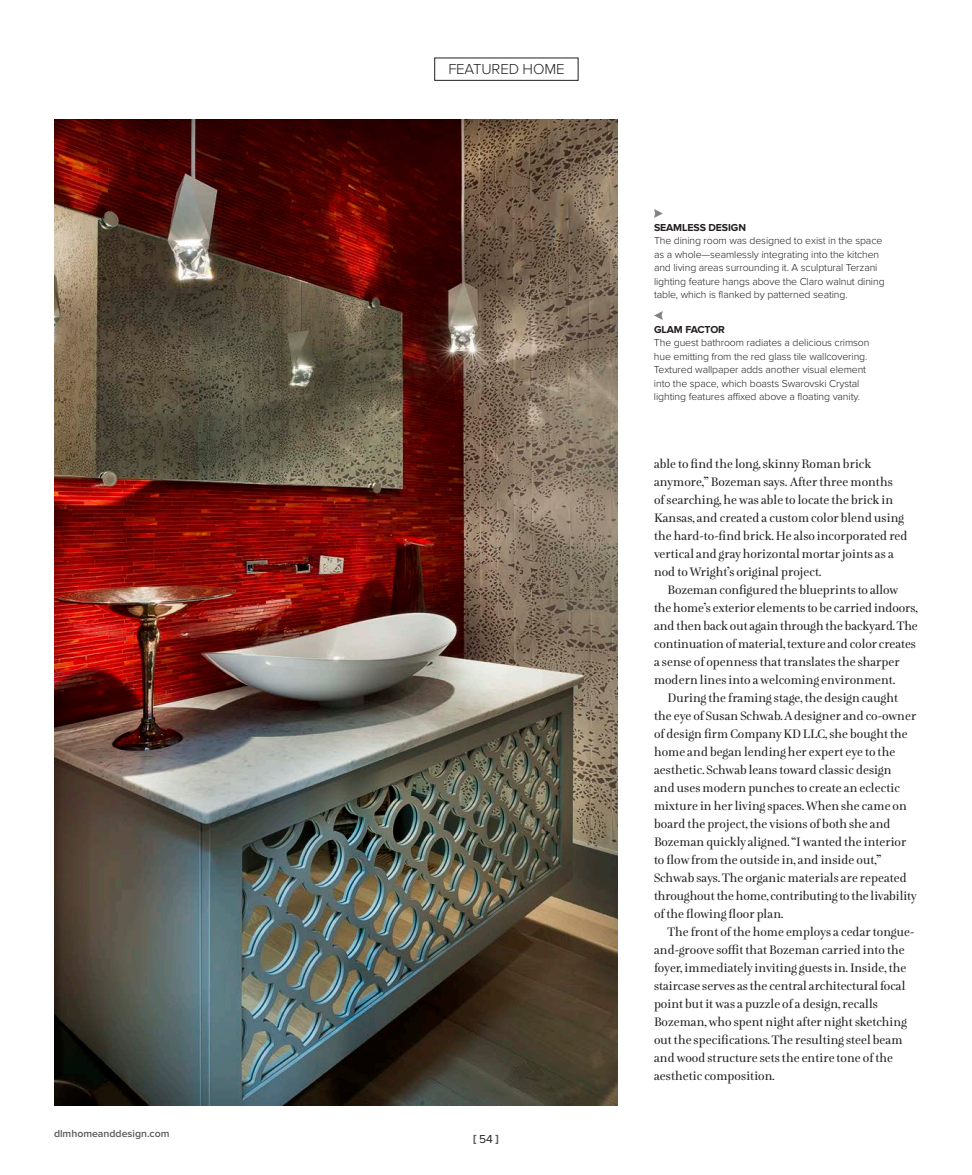
<style>
.page{position:relative;width:972px;height:1175px;background:#fff}
.page>*{position:absolute;margin:0;border:0;box-sizing:border-box;transform-origin:0 0}
.subhead{font:300 15px "Proxima Nova";letter-spacing:-.01em;color:#231f20}
.Featured_Home_BC{font:13.5px/18px "Lavigne Display";color:#231f20}
.Featured_Home_Float{font:300 10.5px/13.5px "Proxima Nova";letter-spacing:-.01em;color:#231f20}
.t1{font:600 10.5px "Proxima Nova";color:#57585a}
.t2{font:900 10.5px "Proxima Nova A";color:#57585a}
.s1{font-weight:400;font-size:12px;color:#231f20}
.s2{font-weight:700}
</style>
<div class="page">
<div style="left:434px;top:58px;width:144px;height:23px;border:1px solid #231f20"></div>
<img style="left:54px;top:119px;width:564px;height:986px">
<svg style="left:654px;top:311px;width:9px;height:9px"></svg>
<svg style="left:654px;top:209px;width:9px;height:9px"></svg>
<p class="t1" style="left:54px;top:1127px;width:117px">dlmhomeanddesign.com</p>
<p class="subhead" style="left:448px;top:61px;width:118px">FEATURED HOME</p>
<p class="t2" style="left:473px;top:1131px;width:27px">[<span class="s1">54</span>]</p>
<p class="Featured_Home_Float" style="left:654px;top:221px;width:232px"><span class="s2">SEAMLESS DESIGN<br></span>The dining room was designed to exist in the space as a whole—seamlessly integrating into the kitchen and living areas surrounding it. A sculptural Terzani lighting feature hangs above the Claro walnut dining table, which is flanked by patterned seating.</p>
<p class="Featured_Home_Float" style="left:654px;top:322px;width:217px"><span class="s2">GLAM FACTOR<br></span>The guest bathroom radiates a delicious crimson hue emitting from the red glass tile wallcovering.<br>Textured wallpaper adds another visual element into the space, which boasts Swarovski Crystal lighting features affixed above a floating vanity.</p>
<p class="Featured_Home_BC" style="left:654px;top:455px;width:255px">able to find the long, skinny Roman brick anymore,” Bozeman says. After three months<br>of searching, he was able to locate the brick in Kansas, and created a custom color blend using the hard-to-find brick. He also incorporated red vertical and gray horizontal mortar joints as a nod to Wright’s original project.</p>
<p class="Featured_Home_BC" style="left:654px;top:581px;width:265px;text-indent:14px">Bozeman configured the blueprints to allow the home’s exterior elements to be carried indoors, and then back out again through the backyard. The continuation of material, texture and color creates a sense of openness that translates the sharper modern lines into a welcoming environment.</p>
<p class="Featured_Home_BC" style="left:654px;top:689px;width:264px;text-indent:14px">During the framing stage, the design caught the eye of Susan Schwab. A designer and co-owner of design firm Company KD LLC, she bought the home and began lending her expert eye to the aesthetic. Schwab leans toward classic design<br>and uses modern punches to create an eclectic mixture in her living spaces. When she came on board the project, the visions of both she and Bozeman quickly aligned. “I wanted the interior to flow from the outside in, and inside out,” Schwab says. The organic materials are repeated throughout the home, contributing to the livability of the flowing floor plan.</p>
<p class="Featured_Home_BC" style="left:654px;top:923px;width:262px;text-indent:14px">The front of the home employs a cedar tongue&shy;and-groove soffit that Bozeman carried into the foyer, immediately inviting guests in. Inside, the staircase serves as the central architectural focal point but it was a puzzle of a design, recalls Bozeman, who spent night after night sketching out the specifications. The resulting steel beam and wood structure sets the entire tone of the aesthetic composition.</p>
</div>
